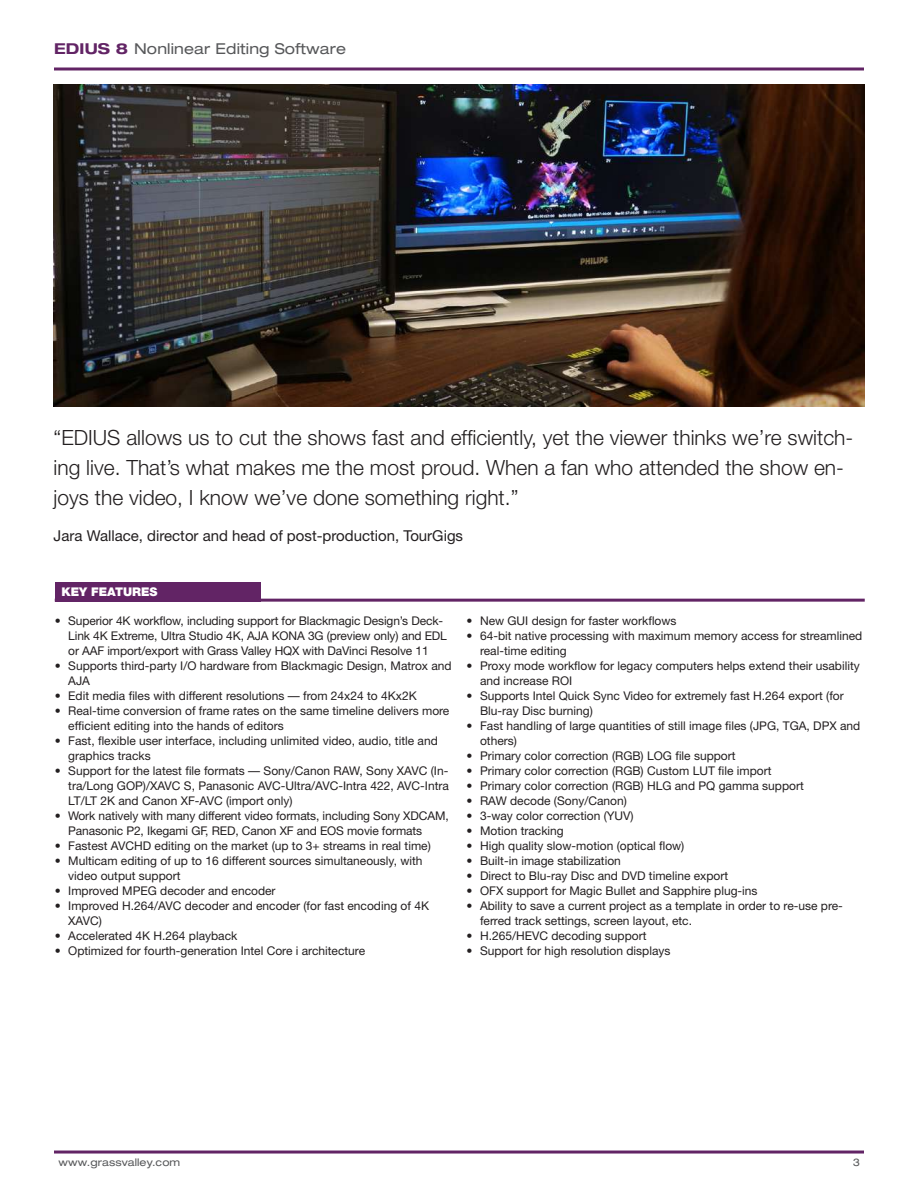
<style>
.page{position:relative;width:918px;height:1188px;background:#fff}
.page>*{position:absolute;margin:0;border:0;box-sizing:border-box;transform-origin:0 0}
.t1{font:300 21px/30px "Helvetica Neue";color:#231f20}
.t2{font:15px "Helvetica Neue";color:#231f20}
.t3{font:expanded 15px "Helvetica Neue";letter-spacing:.01em;color:#57585a}
.t4{font:12px/15px "Helvetica Neue";color:#231f20}
.t5{font:900 12px "Helvetica Neue";color:#fff}
.t6{font:expanded 10.5px "Helvetica Neue";letter-spacing:.01em;color:#57585a}
.s1{font-weight:700;color:#622465}
</style>
<div class="page">
<hr style="left:54px;top:1151px;width:810px;height:3px;background:#622465">
<img style="left:54px;top:84px;width:810px;height:323px">
<hr style="left:54px;top:68px;width:810px;height:2px;background:#622465">
<hr style="left:55px;top:599px;width:810px;height:3px;background:#622465">
<div style="left:55px;top:582px;width:206px;height:20px;background:#622465"></div>
<p class="t3" style="left:54px;top:40px;width:294px"><span class="s1">EDIUS 8</span> Nonlinear Editing Software</p>
<h1 class="t1" style="left:54px;top:422px;width:801px">“EDIUS allows us to cut the shows fast and efficiently, yet the viewer thinks we’re switch&shy;ing live. That’s what makes me the most proud. When a fan who attended the show en&shy;joys the video, I know we’ve done something right.”</h1>
<p class="t2" style="left:54px;top:527px;width:411px">Jara Wallace, director and head of post-production, TourGigs</p>
<p class="t5" style="left:62px;top:585px;width:98px">KEY FEATURES</p>
<p class="t4" style="left:68px;top:613px;width:380px;text-indent:-14px">• Superior 4K workflow, including support for Blackmagic Design’s Deck-<br>Link 4K Extreme, Ultra Studio 4K, AJA KONA 3G (preview only) and EDL or AAF import/export with Grass Valley HQX with DaVinci Resolve 11</p>
<p class="t4" style="left:68px;top:658px;width:385px;text-indent:-14px">• Supports third-party I/O hardware from Blackmagic Design, Matrox and<br>AJA</p>
<p class="t4" style="left:55px;top:688px;width:364px">• Edit media files with different resolutions — from 24x24 to 4Kx2K</p>
<p class="t4" style="left:68px;top:703px;width:383px;text-indent:-14px">• Real-time conversion of frame rates on the same timeline delivers more efficient editing into the hands of editors</p>
<p class="t4" style="left:68px;top:733px;width:371px;text-indent:-14px">• Fast, flexible user interface, including unlimited video, audio, title and graphics tracks</p>
<p class="t4" style="left:68px;top:763px;width:382px;text-align:justify;text-indent:-14px">• Support for the latest file formats — Sony/Canon RAW, Sony XAVC (In&shy;tra/Long GOP)/XAVC S, Panasonic AVC-Ultra/AVC-Intra 422, AVC-Intra LT/LT 2K and Canon XF-AVC (import only)</p>
<p class="t4" style="left:68px;top:808px;width:382px;text-indent:-14px">• Work natively with many different video formats, including Sony XDCAM,<br>Panasonic P2, Ikegami GF, RED, Canon XF and EOS movie formats</p>
<p class="t4" style="left:55px;top:838px;width:378px">• Fastest AVCHD editing on the market (up to 3+ streams in real time)</p>
<p class="t4" style="left:68px;top:853px;width:356px;text-indent:-14px">• Multicam editing of up to 16 different sources simultaneously, with video output support</p>
<p class="t4" style="left:55px;top:883px;width:222px">• Improved MPEG decoder and encoder</p>
<p class="t4" style="left:68px;top:898px;width:362px;text-indent:-14px">• Improved H.264/AVC decoder and encoder (for fast encoding of 4K<br>XAVC)</p>
<p class="t4" style="left:55px;top:928px;width:184px">• Accelerated 4K H.264 playback</p>
<p class="t4" style="left:55px;top:943px;width:312px">• Optimized for fourth-generation Intel Core i architecture</p>
<p class="t4" style="left:467px;top:613px;width:212px">• New GUI design for faster workflows</p>
<p class="t4" style="left:480px;top:628px;width:384px;text-indent:-14px">• 64-bit native processing with maximum memory access for streamlined real-time editing</p>
<p class="t4" style="left:480px;top:658px;width:381px;text-indent:-14px">• Proxy mode workflow for legacy computers helps extend their usability and increase ROI</p>
<p class="t4" style="left:480px;top:688px;width:365px;text-indent:-14px">• Supports Intel Quick Sync Video for extremely fast H.264 export (for<br>Blu-ray Disc burning)</p>
<p class="t4" style="left:480px;top:718px;width:382px;text-indent:-14px">• Fast handling of large quantities of still image files (JPG, TGA, DPX and others)</p>
<p class="t4" style="left:467px;top:748px;width:271px">• Primary color correction (RGB) LOG file support</p>
<p class="t4" style="left:467px;top:763px;width:307px">• Primary color correction (RGB) Custom LUT file import</p>
<p class="t4" style="left:467px;top:778px;width:339px">• Primary color correction (RGB) HLG and PQ gamma support</p>
<p class="t4" style="left:467px;top:793px;width:162px">• RAW decode (Sony/Canon)</p>
<p class="t4" style="left:467px;top:808px;width:169px">• 3-way color correction (YUV)</p>
<p class="t4" style="left:467px;top:823px;width:99px">• Motion tracking</p>
<p class="t4" style="left:467px;top:838px;width:219px">• High quality slow-motion (optical flow)</p>
<p class="t4" style="left:467px;top:853px;width:156px">• Built-in image stabilization</p>
<p class="t4" style="left:467px;top:868px;width:263px">• Direct to Blu-ray Disc and DVD timeline export</p>
<p class="t4" style="left:467px;top:883px;width:293px">• OFX support for Magic Bullet and Sapphire plug-ins</p>
<p class="t4" style="left:480px;top:898px;width:364px;text-indent:-14px">• Ability to save a current project as a template in order to re-use pre&shy;ferred track settings, screen layout, etc.</p>
<p class="t4" style="left:467px;top:928px;width:181px">• H.265/HEVC decoding support</p>
<p class="t4" style="left:467px;top:943px;width:205px">• Support for high resolution displays</p>
<p class="t6" style="left:58px;top:1156px;width:123px">www.grassvalley.com</p>
<p class="t6" style="left:853px;top:1156px;width:9px">3</p>
</div>
